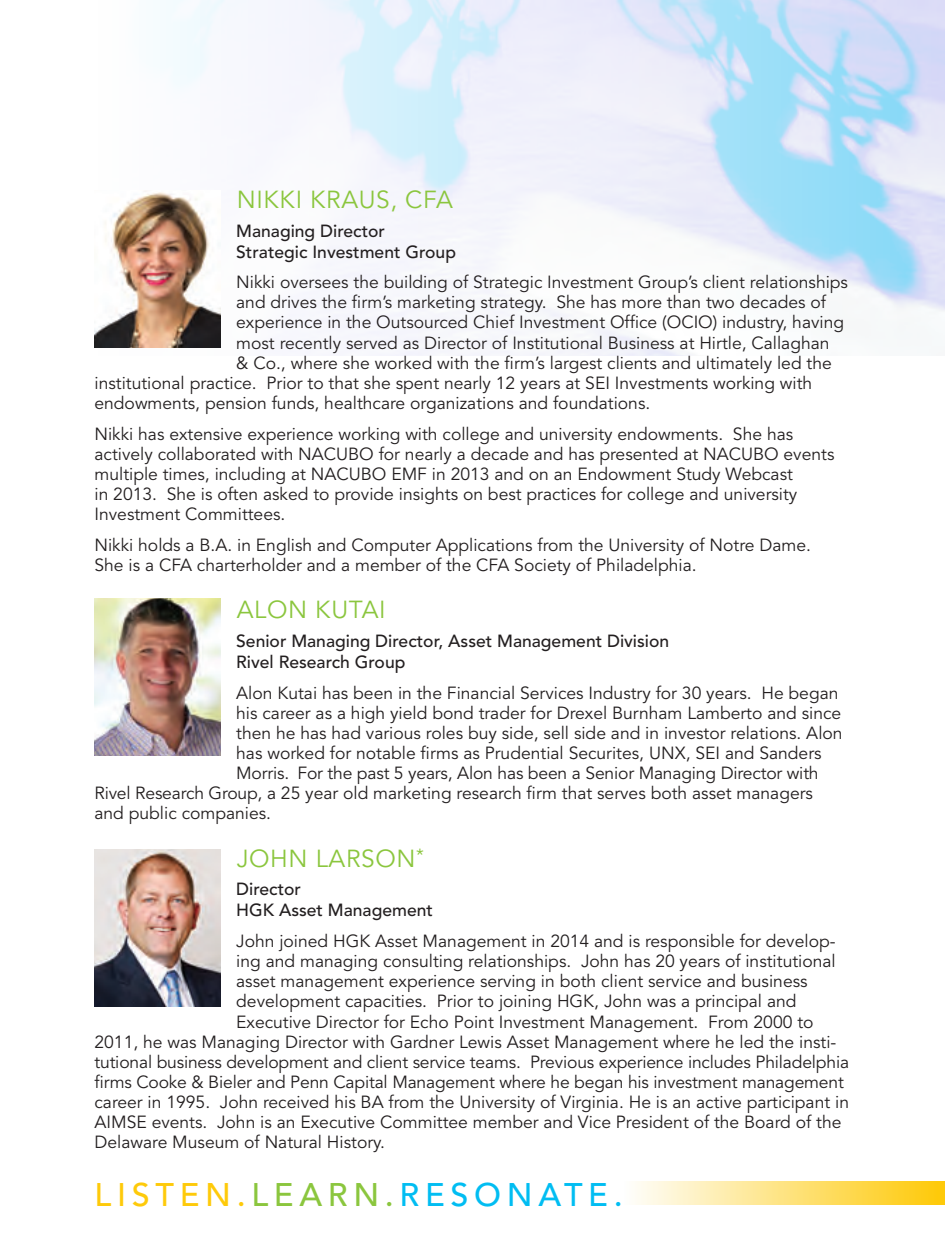
<style>
.page{position:relative;width:945px;height:1260px;background:#fff}
.page>*{position:absolute;margin:0;border:0;box-sizing:border-box;transform-origin:0 0}
.t1{font:500 32.38px "Avenir LT Std";letter-spacing:.175em;color:#01bdf2}
.sub1{font:24.5px "Avenir";letter-spacing:.025em;color:#8bc63e}
.text{font:17.5px/20.1px "Avenir";color:#231f20}
.text-2{font:500 17.5px/21px "Avenir";color:#231f20}
.s1{color:#feca0a}
.s2{color:#8bc63e}
</style>
<div class="page">
<img style="left:166px;top:0;width:779px;height:356px">
<div style="left:624px;top:1182px;width:321px;height:23px;background:linear-gradient(to right,#fefefd,#fec906)"></div>
<img style="left:94px;top:190px;width:126px;height:158px">
<img style="left:94px;top:598px;width:126px;height:158px">
<img style="left:94px;top:849px;width:126px;height:158px">
<p class="sub1" style="left:237px;top:185px;width:218px">NIKKI KRAUS, CFA</p>
<p class="text-2" style="left:236px;top:220px;width:221px">Managing Director<br>Strategic Investment Group</p>
<p class="text" style="left:236px;top:273px;width:613px">Nikki oversees the building of Strategic Investment Group’s client relationships</p>
<p class="text" style="left:236px;top:293px;width:591px">and drives the firm’s marketing strategy. She has more than two decades of</p>
<p class="text" style="left:236px;top:313px;width:609px">experience in the Outsourced Chief Investment Office (OCIO) industry, having</p>
<p class="text" style="left:236px;top:333px;width:595px">most recently served as Director of Institutional Business at Hirtle, Callaghan</p>
<p class="text" style="left:236px;top:353px;width:597px">&amp; Co., where she worked with the firm’s largest clients and ultimately led the</p>
<p class="text" style="left:94px;top:373px;width:719px">institutional practice. Prior to that she spent nearly 12 years at SEI Investments working with</p>
<p class="text" style="left:94px;top:393px;width:557px">endowments, pension funds, healthcare organizations and foundations.</p>
<p class="text" style="left:94px;top:424px;width:741px">Nikki has extensive experience working with college and university endowments. She has actively collaborated with NACUBO for nearly a decade and has presented at NACUBO events multiple times, including at NACUBO EMF in 2013 and on an Endowment Study Webcast<br>in 2013. She is often asked to provide insights on best practices for college and university Investment Committees.</p>
<p class="text" style="left:94px;top:535px;width:718px">Nikki holds a B.A. in English and Computer Applications from the University of Notre Dame.<br>She is a CFA charterholder and a member of the CFA Society of Philadelphia.</p>
<p class="sub1" style="left:237px;top:595px;width:150px">ALON KUTAI</p>
<p class="text-2" style="left:236px;top:631px;width:435px">Senior Managing Director, Asset Management Division<br>Rivel Research Group</p>
<p class="text" style="left:236px;top:683px;width:604px">Alon Kutai has been in the Financial Services Industry for 30 years. He began</p>
<p class="text" style="left:236px;top:703px;width:607px">his career as a high yield bond trader for Drexel Burnham Lamberto and since</p>
<p class="text" style="left:236px;top:723px;width:608px">then he has had various roles buy side, sell side and in investor relations. Alon</p>
<p class="text" style="left:236px;top:743px;width:587px">has worked for notable firms as Prudential Securites, UNX, SEI and Sanders</p>
<p class="text" style="left:236px;top:763px;width:584px">Morris. For the past 5 years, Alon has been a Senior Managing Director with</p>
<p class="text" style="left:94px;top:784px;width:720px">Rivel Research Group, a 25 year old marketing research firm that serves both asset managers</p>
<p class="text" style="left:94px;top:804px;width:178px">and public companies.</p>
<p class="sub1" style="left:237px;top:844px;width:189px">JOHN LARSON<sup>*</sup></p>
<p class="text-2" style="left:236px;top:879px;width:198px">Director<br>HGK Asset Management</p>
<p class="text" style="left:236px;top:931px;width:601px">John joined HGK Asset Management in 2014 and is responsible for develop-</p>
<p class="text" style="left:236px;top:952px;width:601px">ing and managing consulting relationships. John has 20 years of institutional</p>
<p class="text" style="left:236px;top:972px;width:573px">asset management experience serving in both client service and business</p>
<p class="text" style="left:236px;top:992px;width:562px">development capacities. Prior to joining HGK, John was a principal and</p>
<p class="text" style="left:236px;top:1012px;width:579px">Executive Director for Echo Point Investment Management. From 2000 to</p>
<p class="text" style="left:94px;top:1032px;width:743px">2011, he was Managing Director with Gardner Lewis Asset Management where he led the insti-</p>
<p class="text" style="left:94px;top:1052px;width:756px">tutional business development and client service teams. Previous experience includes Philadelphia</p>
<p class="text" style="left:94px;top:1072px;width:751px">firms Cooke &amp; Bieler and Penn Capital Management where he began his investment management</p>
<p class="text" style="left:94px;top:1092px;width:756px">career in 1995. John received his BA from the University of Virginia. He is an active participant in</p>
<p class="text" style="left:94px;top:1113px;width:748px">AIMSE events. John is an Executive Committee member and Vice President of the Board of the</p>
<p class="text" style="left:94px;top:1133px;width:292px">Delaware Museum of Natural History.</p>
<p class="t1" style="left:94px;top:1176px;width:530px"><span class="s1">LISTEN.</span><span class="s2">LEARN.</span>RESONATE.</p>
</div>
